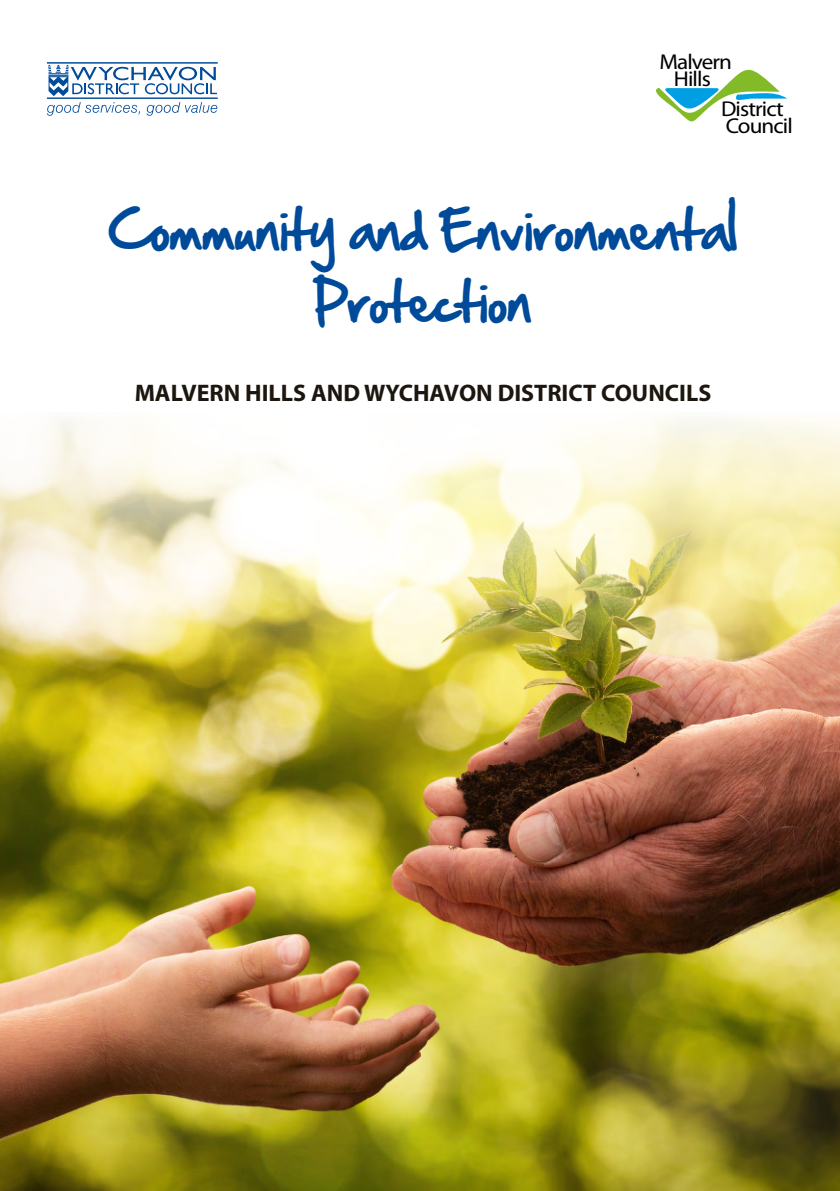
<style>
.page{position:relative;width:840px;height:1191px;background:#fff}
.page>*{position:absolute;margin:0;border:0;box-sizing:border-box;transform-origin:0 0}
.t1{font:48px/72px "Hand Of Sean";color:#004a9a;text-align:center}
.t2{font:700 24px "Myriad Pro";color:#1d160f}
.t3{font:21.4px/16.8px "Myriad Pro";letter-spacing:-.04em;color:#000;scale:1.08 1}
</style>
<div class="page">
<img style="left:0;top:419px;width:839px;height:772px">
<svg style="left:656px;top:69px;width:130px;height:53px"></svg>
<svg style="left:48px;top:65px;width:169px;height:31px"></svg>
<hr style="left:47px;top:62px;width:170px;height:1px;background:#004a9a">
<hr style="left:47px;top:98px;width:170px;height:1px;background:#004a9a">
<svg style="left:47px;top:102px;width:93px;height:14px"></svg>
<svg style="left:146px;top:102px;width:71px;height:14px"></svg>
<p class="t3" style="left:659px;top:52px;width:69px;text-align:center">Malvern<br>Hills</p>
<p class="t3" style="left:720px;top:100px;width:68px">District<br>Council</p>
<h1 class="t1" style="left:109px;top:194px;width:629px">Community and Environmental<br>Protection</h1>
<p class="t2" style="left:135px;top:378px;width:577px">MALVERN HILLS AND WYCHAVON DISTRICT COUNCILS</p>
</div>
